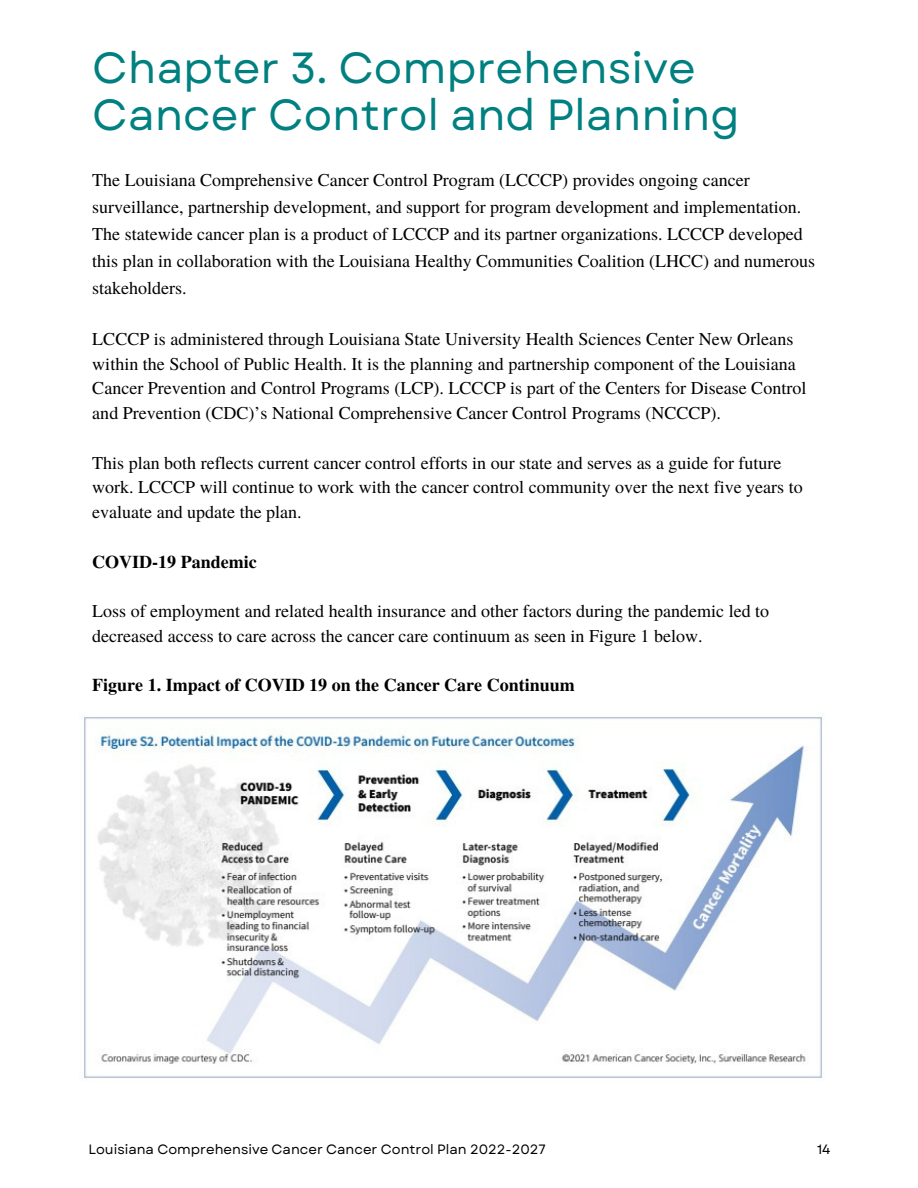
<style>
.page{position:relative;width:918px;height:1188px;background:#fff}
.page>*{position:absolute;margin:0;border:0;box-sizing:border-box;transform-origin:0 0}
.t1{font:43.5px/47.2px "Garet";color:#008080}
.t2{font:18px/24.8px "Te X Gyre Termes";color:#000}
.t3{font:700 18px "Te X Gyre Termes";color:#000}
.t4{font:13.5px "Garet";color:#000}
</style>
<div class="page">
<img style="left:82px;top:716px;width:742px;height:364px">
<h1 class="t1" style="left:92px;top:44px;width:649px">Chapter 3. Comprehensive<br>Cancer Control and Planning</h1>
<p class="t2" style="left:92px;top:166px;width:724px;line-height:27px">The Louisiana Comprehensive Cancer Control Program (LCCCP) provides ongoing cancer surveillance, partnership development, and support for program development and implementation.<br>The statewide cancer plan is a product of LCCCP and its partner organizations. LCCCP developed this plan in collaboration with the Louisiana Healthy Communities Coalition (LHCC) and numerous stakeholders.</p>
<p class="t2" style="left:92px;top:326px;width:716px">LCCCP is administered through Louisiana State University Health Sciences Center New Orleans within the School of Public Health. It is the planning and partnership component of the Louisiana Cancer Prevention and Control Programs (LCP). LCCCP is part of the Centers for Disease Control and Prevention (CDC)’s National Comprehensive Cancer Control Programs (NCCCP).</p>
<p class="t2" style="left:92px;top:449px;width:712px">This plan both reflects current cancer control efforts in our state and serves as a guide for future work. LCCCP will continue to work with the cancer control community over the next five years to evaluate and update the plan.</p>
<p class="t3" style="left:92px;top:548px;width:166px">COVID-19 Pandemic</p>
<p class="t2" style="left:92px;top:598px;width:678px">Loss of employment and related health insurance and other factors during the pandemic led to decreased access to care across the cancer care continuum as seen in Figure 1 below.</p>
<p class="t3" style="left:92px;top:671px;width:484px">Figure 1. Impact of COVID 19 on the Cancer Care Continuum</p>
<p class="t4" style="left:89px;top:1140px;width:459px">Louisiana Comprehensive Cancer Cancer Control Plan 2022-2027</p>
<p class="t4" style="left:817px;top:1140px;width:15px">14</p>
</div>
